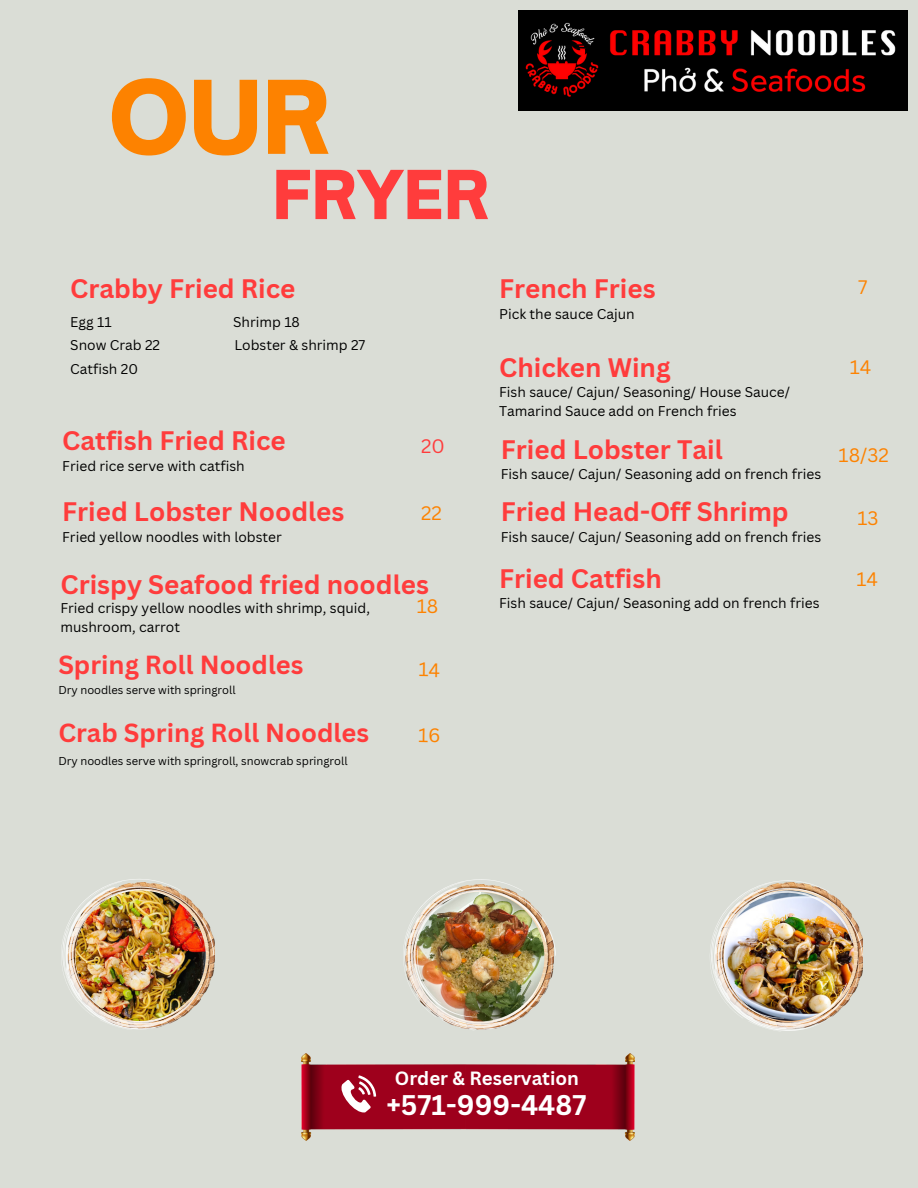
<style>
.page{position:relative;width:918px;height:1188px;background:#daddd6}
.page>*{position:absolute;margin:0;border:0;box-sizing:border-box;transform-origin:0 0}
.t1{font:900 97.05px "Open Sauce One";color:#fd8200}
.t2{font:900 64.5px "Open Sauce One";color:#ff3c3c}
.t3{font:700 27.75px "Canva Sans";color:#fff}
.t4{font:700 26.1px "Canva Sans";color:#ff3c3c}
.t5{font:700 25.5px "Canva Sans";color:#ff3c3c}
.t6{font:19.05px "Canva Sans";color:#fd8200}
.t7{font:19.05px "Canva Sans";color:#ff3c3c}
.t8{font:700 18.75px "Canva Sans";color:#fff}
.t9{font:13.8px/19px "Canva Sans";color:#000}
.t10{font:11.1px "Canva Sans";color:#000}
</style>
<div class="page">
<img style="left:404px;top:879px;width:152px;height:151px">
<img style="left:711px;top:880px;width:152px;height:151px">
<svg style="left:62px;top:879px;width:152px;height:151px"></svg>
<img style="left:302px;top:1054px;width:333px;height:86px">
<svg style="left:337px;top:1075px;width:39px;height:40px"></svg>
<img style="left:75px;top:890px;width:131px;height:131px;border-radius:50%">
<div style="left:518px;top:10px;width:390px;height:101px;background:#000"></div>
<img style="left:525px;top:22px;width:371px;height:75px">
<h6 class="t1" style="left:109px;top:57px;width:224px">OUR</h6>
<h3 class="t2" style="left:272px;top:155px;width:219px">FRYER</h3>
<h6 class="t4" style="left:70px;top:270px;width:227px">Crabby Fried Rice</h6>
<h3 class="t4" style="left:499px;top:270px;width:158px">French Fries</h3>
<p class="t9" style="left:70px;top:312px;width:43px">Egg 11</p>
<p class="t9" style="left:233px;top:312px;width:68px">Shrimp 18</p>
<h3 class="t9" style="left:70px;top:335px;width:91px">Snow Crab 22</h3>
<h3 class="t9" style="left:234px;top:335px;width:133px">Lobster &amp; shrimp 27</h3>
<p class="t9" style="left:70px;top:359px;width:69px">Catfish 20</p>
<h6 class="t4" style="left:62px;top:422px;width:225px">Catfish Fried Rice</h6>
<h3 class="t9" style="left:62px;top:456px;width:184px">Fried rice serve with catfish</h3>
<p class="t4" style="left:62px;top:493px;width:284px">Fried Lobster Noodles</p>
<h6 class="t9" style="left:62px;top:527px;width:221px">Fried yellow noodles with lobster</h6>
<p class="t7" style="left:421px;top:433px;width:25px">20</p>
<h3 class="t6" style="left:421px;top:500px;width:22px">22</h3>
<p class="t4" style="left:60px;top:566px;width:370px">Crispy Seafood fried noodles</p>
<h3 class="t9" style="left:60px;top:598px;width:311px">Fried crispy yellow noodles with shrimp, squid, mushroom, carrot</h3>
<p class="t6" style="left:417px;top:593px;width:23px">18</p>
<p class="t5" style="left:58px;top:647px;width:247px">Spring Roll Noodles</p>
<p class="t10" style="left:58px;top:682px;width:179px">Dry noodles serve with springroll</p>
<p class="t5" style="left:58px;top:714px;width:312px">Crab Spring Roll Noodles</p>
<p class="t10" style="left:58px;top:753px;width:291px">Dry noodles serve with springroll, snowcrab springroll</p>
<p class="t9" style="left:499px;top:304px;width:137px">Pick the sauce Cajun</p>
<h6 class="t4" style="left:499px;top:349px;width:173px">Chicken Wing</h6>
<h3 class="t9" style="left:499px;top:382px;width:292px">Fish sauce/ Cajun/ Seasoning/ House Sauce/<br>Tamarind Sauce add on French fries</h3>
<h3 class="t4" style="left:501px;top:431px;width:223px">Fried Lobster Tail</h3>
<h6 class="t9" style="left:501px;top:464px;width:322px">Fish sauce/ Cajun/ Seasoning add on french fries</h6>
<h3 class="t4" style="left:501px;top:494px;width:289px">Fried Head-Off Shrimp</h3>
<h6 class="t9" style="left:501px;top:527px;width:322px">Fish sauce/ Cajun/ Seasoning add on french fries</h6>
<h3 class="t4" style="left:499px;top:560px;width:164px">Fried Catfish</h3>
<h6 class="t9" style="left:499px;top:593px;width:322px">Fish sauce/ Cajun/ Seasoning add on french fries</h6>
<h6 class="t6" style="left:858px;top:273px;width:11px">7</h6>
<p class="t6" style="left:850px;top:353px;width:23px">14</p>
<p class="t6" style="left:839px;top:442px;width:52px">18/32</p>
<h5 class="t6" style="left:858px;top:504px;width:23px">13</h5>
<p class="t6" style="left:857px;top:566px;width:23px">14</p>
<h6 class="t8" style="left:395px;top:1065px;width:186px">Order &amp; Reservation</h6>
<h6 class="t3" style="left:386px;top:1085px;width:202px">+571-999-4487</h6>
</div>
